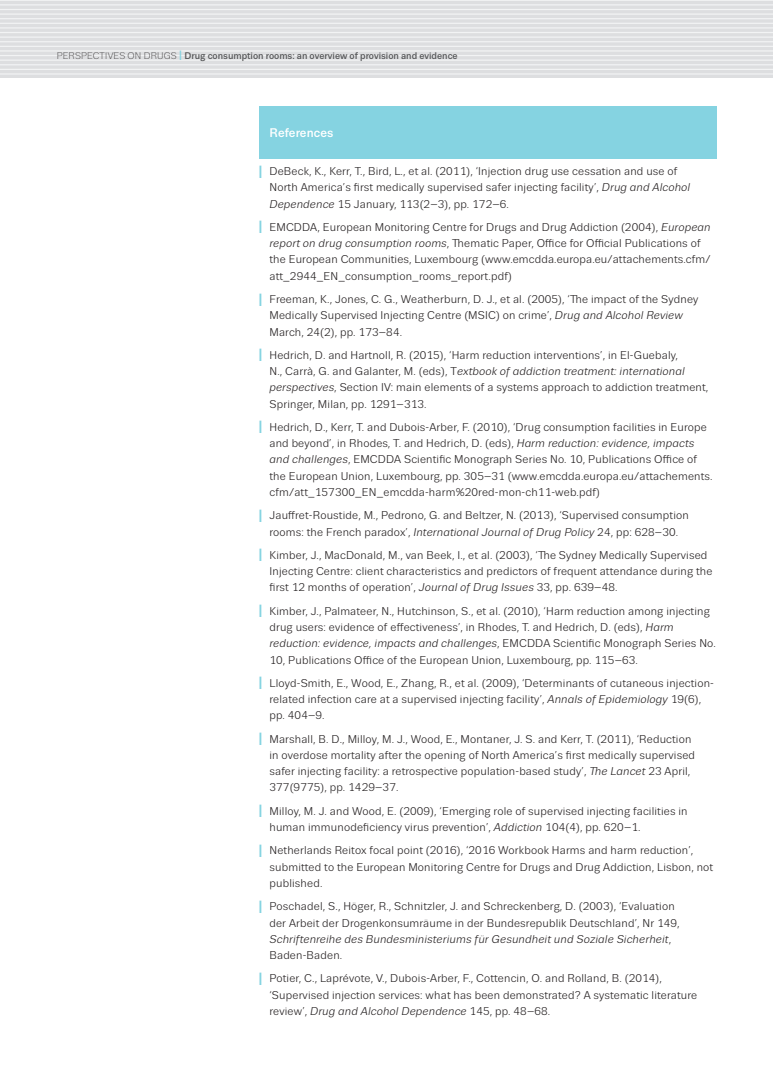
<style>
.page{position:relative;width:773px;height:1081px;background:#fff}
.page>*{position:absolute;margin:0;border:0;box-sizing:border-box;transform-origin:0 0}
.t1{font:500 12.5px "Trivia Sans";letter-spacing:.01em;color:#fff}
.references{font:11.25px/16.2px "Trivia Sans";letter-spacing:.015em;color:#231f20}
.t2{font:500 9.62px "Trivia Sans";color:#57585a}
.s1{font-weight:300;color:#312f30}
.s2{font-size:13.5px;color:#85d3e1}
.s3{font-weight:700;font-size:17.62px;color:#85d3e1}
.s4{font-style:italic}
</style>
<div class="page">
<div style="left:0;top:0;width:772px;height:78px;background:#dddee0"></div>
<hr style="left:0;top:0;width:772px;height:1px;background:#f2f3f4">
<hr style="left:0;top:4px;width:772px;height:2px;background:#f2f3f4">
<hr style="left:0;top:9px;width:772px;height:1px;background:#f2f3f4">
<hr style="left:0;top:13px;width:772px;height:2px;background:#f2f3f4">
<hr style="left:0;top:18px;width:772px;height:1px;background:#f2f3f4">
<hr style="left:0;top:23px;width:772px;height:1px;background:#f2f3f4">
<hr style="left:0;top:27px;width:772px;height:2px;background:#f2f3f4">
<hr style="left:0;top:32px;width:772px;height:1px;background:#f2f3f4">
<hr style="left:0;top:36px;width:772px;height:2px;background:#f2f3f4">
<hr style="left:0;top:41px;width:772px;height:1px;background:#f2f3f4">
<hr style="left:0;top:46px;width:772px;height:1px;background:#f2f3f4">
<hr style="left:0;top:50px;width:772px;height:2px;background:#f2f3f4">
<hr style="left:0;top:55px;width:772px;height:1px;background:#f2f3f4">
<hr style="left:0;top:60px;width:772px;height:1px;background:#f2f3f4">
<hr style="left:0;top:64px;width:772px;height:1px;background:#f2f3f4">
<hr style="left:0;top:69px;width:772px;height:1px;background:#f2f3f4">
<hr style="left:0;top:73px;width:772px;height:2px;background:#f2f3f4">
<div style="left:259px;top:106px;width:457px;height:52px;background:#85d3e1"></div>
<p class="t2" style="left:57px;top:50px;width:402px"><span class="s1">PERSPECTIVES ON DRUGS</span> <span class="s2">I</span> Drug consumption rooms: an overview of provision and evidence</p>
<p class="t1" style="left:269px;top:126px;width:65px">References</p>
<p class="references" style="left:269px;top:163px;width:422px;text-indent:-11px"><span class="s3">I</span> DeBeck, K., Kerr, T., Bird, L., et al. (2011), ‘Injection drug use cessation and use of<br>North America’s first medically supervised safer injecting facility’, <span class="s4">Drug and Alcohol<br>Dependence</span> 15 January, 113(2–3), pp. 172–6.</p>
<p class="references" style="left:269px;top:219px;width:442px;text-indent:-11px"><span class="s3">I</span> EMCDDA, European Monitoring Centre for Drugs and Drug Addiction (2004), <span class="s4">European report on drug consumption rooms</span>, Thematic Paper, Office for Official Publications of the European Communities, Luxembourg (www.emcdda.europa.eu/attachements.cfm/ att_2944_EN_consumption_rooms_report.pdf)</p>
<p class="references" style="left:269px;top:291px;width:430px;text-indent:-11px"><span class="s3">I</span> Freeman, K., Jones, C. G., Weatherburn, D. J., et al. (2005), ‘The impact of the Sydney<br>Medically Supervised Injecting Centre (MSIC) on crime’, <span class="s4">Drug and Alcohol Review<br></span>March, 24(2), pp. 173–84.</p>
<p class="references" style="left:269px;top:347px;width:440px;text-indent:-11px"><span class="s3">I</span> Hedrich, D. and Hartnoll, R. (2015), ‘Harm reduction interventions’, in El-Guebaly,<br>N., Carrà, G. and Galanter, M. (eds), T<span class="s4">extbook of addiction treatment: international perspectives</span>, Section IV: main elements of a systems approach to addiction treatment, Springer, Milan, pp. 1291–313.</p>
<p class="references" style="left:269px;top:419px;width:444px;text-indent:-11px"><span class="s3">I</span> Hedrich, D., Kerr, T. and Dubois-Arber, F. (2010), ‘Drug consumption facilities in Europe and beyond’, in Rhodes, T. and Hedrich, D. (eds), <span class="s4">Harm reduction: evidence, impacts and challenges</span>, EMCDDA Scientific Monograph Series No. 10, Publications Office of the European Union, Luxembourg, pp. 305–31 (www.emcdda.europa.eu/attachements. cfm/att_157300_EN_emcdda-harm%20red-mon-ch11-web.pdf)</p>
<p class="references" style="left:259px;top:507px;width:431px;text-align:center"><span class="s3">I</span> Jauffret-Roustide, M., Pedrono, G. and Beltzer, N. (2013), ‘Supervised consumption rooms: the French paradox’, <span class="s4">International Journal of Drug Policy</span> 24, pp: 628–30.</p>
<p class="references" style="left:269px;top:547px;width:444px;text-indent:-11px"><span class="s3">I</span> Kimber, J., MacDonald, M., van Beek, I., et al. (2003), ‘The Sydney Medically Supervised<br>Injecting Centre: client characteristics and predictors of frequent attendance during the first 12 months of operation’, <span class="s4">Journal of Drug Issues</span> 33, pp. 639–48.</p>
<p class="references" style="left:269px;top:603px;width:447px;text-indent:-11px"><span class="s3">I</span> Kimber, J., Palmateer, N., Hutchinson, S., et al. (2010), ‘Harm reduction among injecting drug users: evidence of effectiveness’, in Rhodes, T. and Hedrich, D. (eds), <span class="s4">Harm reduction: evidence, impacts and challenges</span>, EMCDDA Scientific Monograph Series No.<br>10, Publications Office of the European Union, Luxembourg, pp. 115–63.</p>
<p class="references" style="left:269px;top:675px;width:446px;text-indent:-11px"><span class="s3">I</span> Lloyd-Smith, E., Wood, E., Zhang, R., et al. (2009), ‘Determinants of cutaneous injection&shy;related infection care at a supervised injecting facility’, <span class="s4">Annals of Epidemiology</span> 19(6), pp. 404–9.</p>
<p class="references" style="left:269px;top:731px;width:427px;text-indent:-11px"><span class="s3">I</span> Marshall, B. D., Milloy, M. J., Wood, E., Montaner, J. S. and Kerr, T. (2011), ‘Reduction in overdose mortality after the opening of North America’s first medically supervised safer injecting facility: a retrospective population-based study’, <span class="s4">The Lancet</span> 23 April, 377(9775), pp. 1429–37.</p>
<p class="references" style="left:269px;top:803px;width:419px;text-indent:-11px"><span class="s3">I</span> Milloy, M. J. and Wood, E. (2009), ‘Emerging role of supervised injecting facilities in human immunodeficiency virus prevention’, <span class="s4">Addiction</span> 104(4), pp. 620–1.</p>
<p class="references" style="left:269px;top:842px;width:445px;text-indent:-11px"><span class="s3">I</span> Netherlands Reitox focal point (2016), ‘2016 Workbook Harms and harm reduction’, submitted to the European Monitoring Centre for Drugs and Drug Addiction, Lisbon, not published.</p>
<p class="references" style="left:269px;top:898px;width:411px;text-indent:-11px"><span class="s3">I</span> Poschadel, S., Höger, R., Schnitzler, J. and Schreckenberg, D. (2003), ‘Evaluation der Arbeit der Drogenkonsumräume in der Bundesrepublik Deutschland’, Nr 149, <span class="s4">Schriftenreihe des Bundesministeriums für Gesundheit und Soziale Sicherheit</span>, Baden-Baden.</p>
<p class="references" style="left:269px;top:970px;width:429px;text-indent:-11px"><span class="s3">I</span> Potier, C., Laprévote, V., Dubois-Arber, F., Cottencin, O. and Rolland, B. (2014), ‘Supervised injection services: what has been demonstrated? A systematic literature review’, <span class="s4">Drug and Alcohol Dependence</span> 145, pp. 48–68.</p>
</div>
